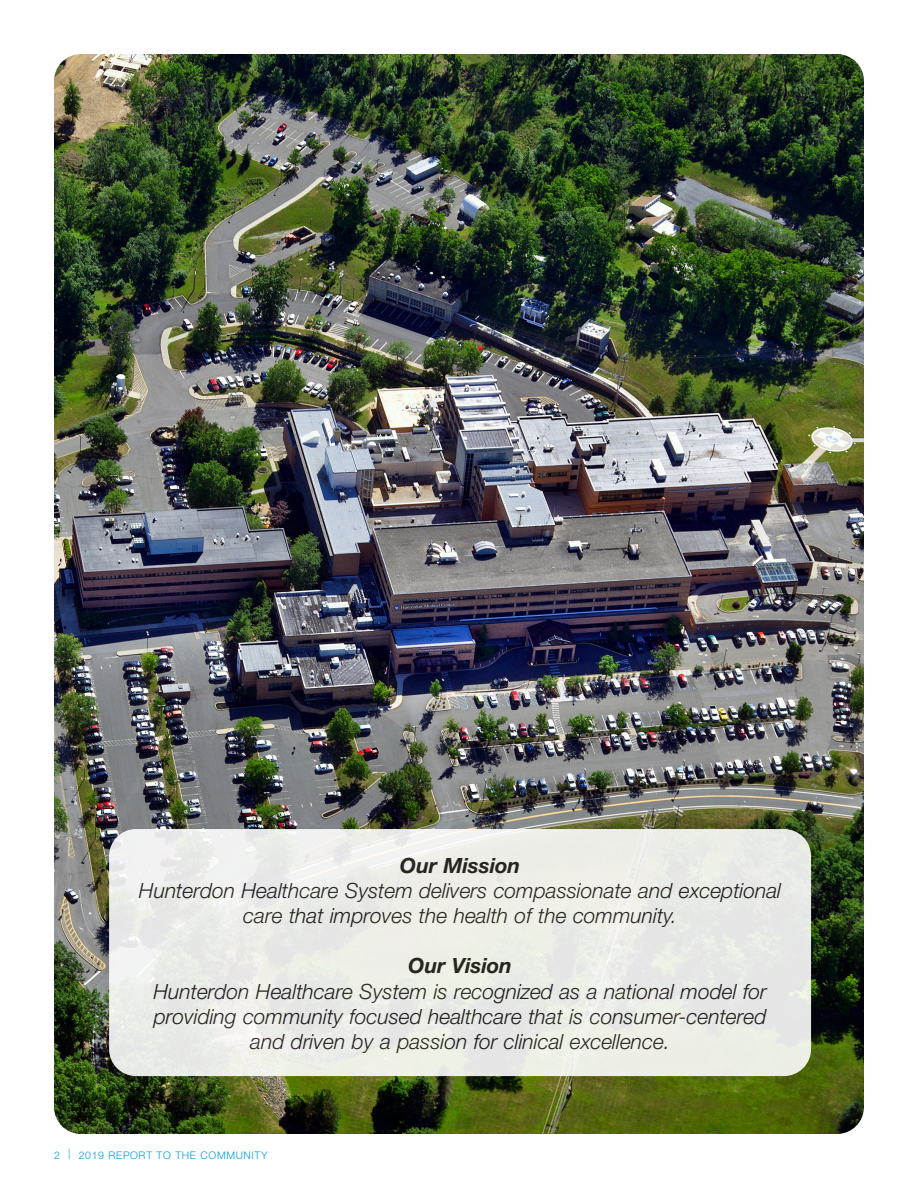
<style>
.page{position:relative;width:918px;height:1188px;background:#fff}
.page>*{position:absolute;margin:0;border:0;box-sizing:border-box;transform-origin:0 0}
.t1{font:italic 300 21px/25.2px "Helvetica Neue LT Std";color:#231f20;text-align:center}
.t2{font:italic 700 21px "Helvetica Neue LT Std";color:#231f20}
.t3{font:300 10.5px "Helvetica Neue LT Std";letter-spacing:.06em;color:#069ddc}
</style>
<div class="page">
<img style="left:54px;top:54px;width:810px;height:1080px">
<div style="left:109px;top:829px;width:702px;height:247px;background:#ecede7;border-radius:27px"></div>
<p class="t2" style="left:400px;top:852px;width:122px">Our Mission</p>
<p class="t1" style="left:139px;top:877px;width:644px">Hunterdon Healthcare System delivers compassionate and exceptional care that improves the health of the community.</p>
<p class="t2" style="left:408px;top:953px;width:106px">Our Vision</p>
<p class="t1" style="left:153px;top:978px;width:615px">Hunterdon Healthcare System is recognized as a national model for providing community focused healthcare that is consumer-centered and driven by a passion for clinical excellence.</p>
<p class="t3" style="left:54px;top:1148px;width:215px">2 | 2019 REPORT TO THE COMMUNITY</p>
</div>
